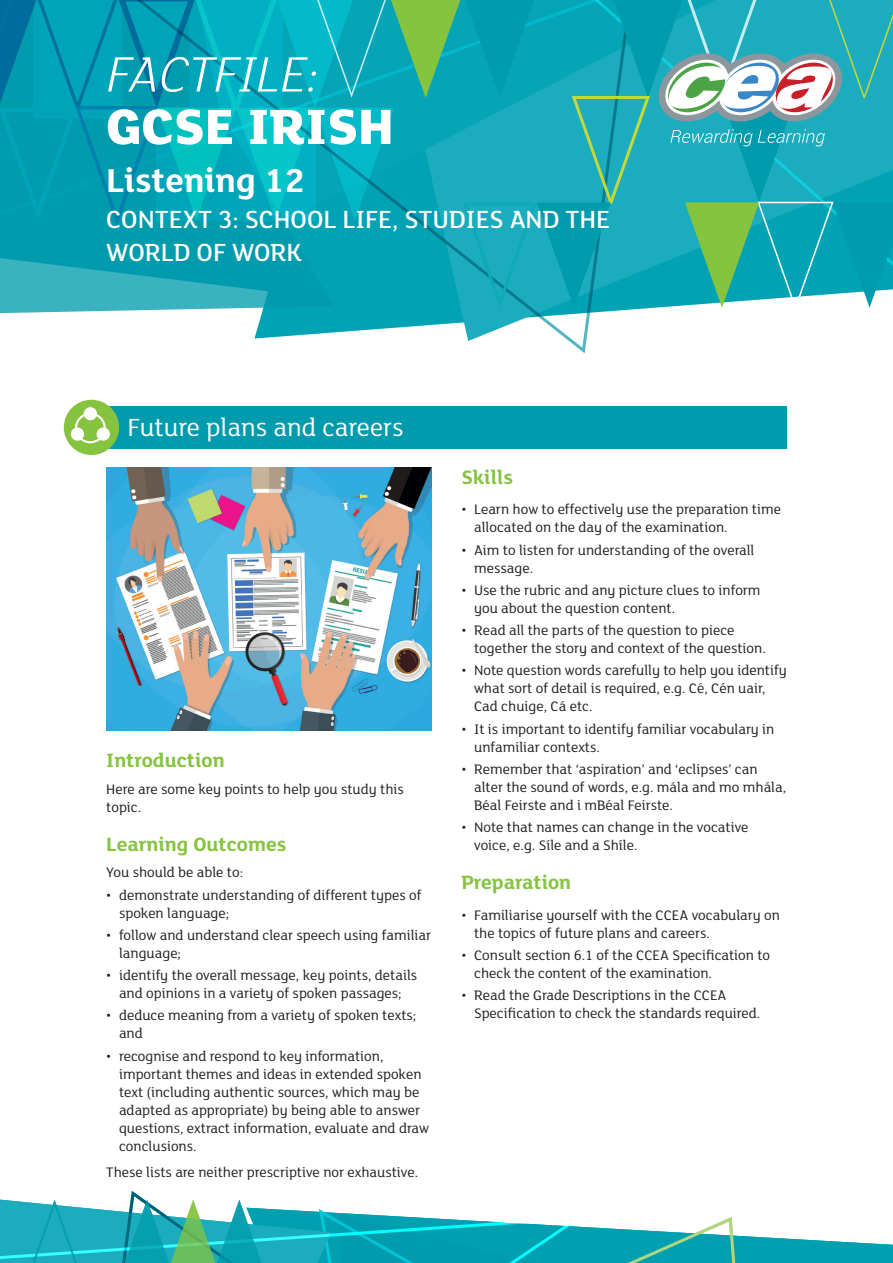
<style>
.page{position:relative;width:893px;height:1263px;background:#fff}
.page>*{position:absolute;margin:0;border:0;box-sizing:border-box;transform-origin:0 0}
.t1{font:italic 300 54px "FS Lola";color:#fff}
.t2{font:800 54px "FS Lola";color:#fff}
.t3{font:700 36px "FS Lola";color:#fff}
.t4{font:500 27px/32.4px "FS Lola";color:#fff}
.t5{font:27px "FS Lola";color:#fff}
.t6{font:700 21px "FS Lola";color:#86c43f}
.t7{font:15px/18px "FS Lola";color:#231f20}
</style>
<div class="page">
<svg style="left:0;top:312px;width:598px;height:42px"></svg>
<svg style="left:0;top:0;width:893px;height:312px;background:#1aaab5"></svg>
<div style="left:106px;top:406px;width:681px;height:42px;background:#009bac"></div>
<div style="left:64px;top:400px;width:55px;height:55px;background:#86c43f;border-radius:50%"></div>
<svg style="left:71px;top:407px;width:39px;height:36px"></svg>
<svg style="left:0;top:1191px;width:893px;height:72px"></svg>
<img style="left:106px;top:468px;width:326px;height:262px">
<h1 class="t1" style="left:106px;top:39px;width:214px">FACTFILE:</h1>
<h1 class="t2" style="left:106px;top:89px;width:289px">GCSE IRISH</h1>
<h2 class="t3" style="left:106px;top:155px;width:200px">Listening 12</h2>
<h3 class="t4" style="left:106px;top:202px;width:505px">CONTEXT 3: SCHOOL LIFE, STUDIES AND THE<br>WORLD OF WORK</h3>
<h3 class="t5" style="left:128px;top:409px;width:278px">Future plans and careers</h3>
<h3 class="t6" style="left:106px;top:746px;width:120px">Introduction</h3>
<p class="t7" style="left:106px;top:779px;width:299px">Here are some key points to help you study this topic.</p>
<h3 class="t6" style="left:106px;top:830px;width:182px">Learning Outcomes</h3>
<p class="t7" style="left:106px;top:863px;width:138px">You should be able to:</p>
<p class="t7" style="left:119px;top:885px;width:304px;text-indent:-13px">• demonstrate understanding of different types of spoken language;</p>
<p class="t7" style="left:119px;top:925px;width:314px;text-indent:-13px">• follow and understand clear speech using familiar language;</p>
<p class="t7" style="left:106px;top:966px;width:312px;text-align:center">• identify the overall message, key points, details and opinions in a variety of spoken passages;</p>
<p class="t7" style="left:119px;top:1006px;width:299px;text-indent:-13px">• deduce meaning from a variety of spoken texts; and</p>
<p class="t7" style="left:119px;top:1046px;width:311px;text-indent:-13px">• recognise and respond to key information, important themes and ideas in extended spoken text (including authentic sources, which may be adapted as appropriate) by being able to answer questions, extract information, evaluate and draw conclusions.</p>
<p class="t7" style="left:106px;top:1163px;width:313px">These lists are neither prescriptive nor exhaustive.</p>
<h3 class="t6" style="left:461px;top:462px;width:53px">Skills</h3>
<p class="t7" style="left:474px;top:500px;width:308px;text-indent:-13px">• Learn how to effectively use the preparation time allocated on the day of the examination.</p>
<p class="t7" style="left:474px;top:540px;width:282px;text-indent:-13px">• Aim to listen for understanding of the overall message.</p>
<p class="t7" style="left:474px;top:580px;width:288px;text-indent:-13px">• Use the rubric and any picture clues to inform you about the question content.</p>
<p class="t7" style="left:474px;top:620px;width:293px;text-indent:-13px">• Read all the parts of the question to piece together the story and context of the question.</p>
<p class="t7" style="left:474px;top:661px;width:314px;text-indent:-13px">• Note question words carefully to help you identify what sort of detail is required, e.g. Cé, Cén uair,<br>Cad chuige, Cá etc.</p>
<p class="t7" style="left:474px;top:719px;width:302px;text-indent:-13px">• It is important to identify familiar vocabulary in unfamiliar contexts.</p>
<p class="t7" style="left:474px;top:759px;width:314px;text-indent:-13px">• Remember that ‘aspiration’ and ‘eclipses’ can alter the sound of words, e.g. mála and mo mhála,<br>Béal Feirste and i mBéal Feirste.</p>
<p class="t7" style="left:474px;top:817px;width:276px;text-indent:-13px">• Note that names can change in the vocative voice, e.g. Síle and a Shíle.</p>
<h3 class="t6" style="left:461px;top:868px;width:111px">Preparation</h3>
<p class="t7" style="left:474px;top:905px;width:307px;text-indent:-13px">• Familiarise yourself with the CCEA vocabulary on the topics of future plans and careers.</p>
<p class="t7" style="left:474px;top:945px;width:298px;text-indent:-13px">• Consult section 6.1 of the CCEA Specification to check the content of the examination.</p>
<p class="t7" style="left:474px;top:986px;width:288px;text-indent:-13px">• Read the Grade Descriptions in the CCEA<br>Specification to check the standards required.</p>
</div>
